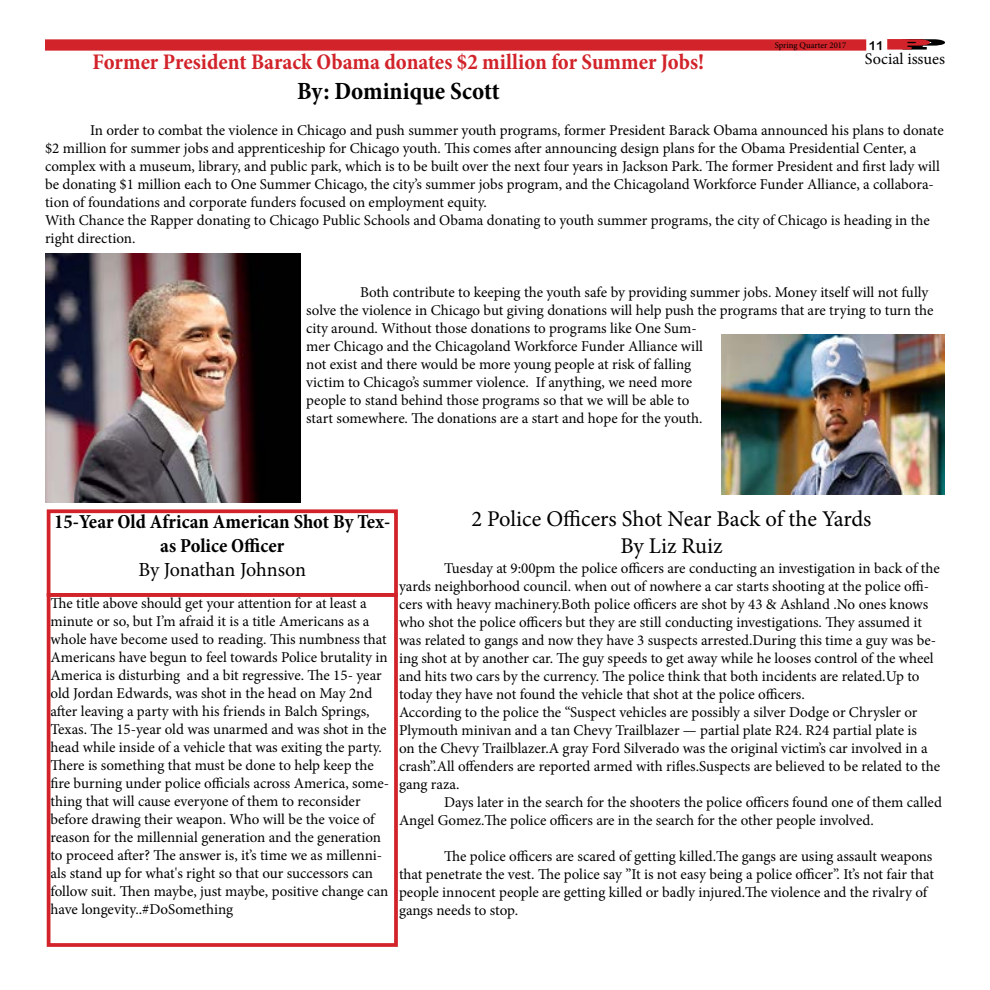
<style>
.page{position:relative;width:990px;height:990px;background:#fff}
.page>*{position:absolute;margin:0;border:0;box-sizing:border-box;transform-origin:0 0}
.t1{font:700 condensed 25px "Minion Pro";color:#000}
.t2{font:700 condensed 22.5px "Minion Pro";color:#d2232a}
.t3{font:22.5px/27px "Minion Pro";letter-spacing:-.005em;color:#000;text-align:center}
.t4{font:700 condensed 20px/24px "Minion Pro";color:#000;text-align:center}
.t5{font:20px "Minion Pro";letter-spacing:-.01em;color:#000}
.t6{font:16.25px "Minion Pro";color:#000}
.t7{font:15px/18px "Minion Pro";color:#000}
.t8{font:12.5px "Arial Rounded MT Bold";color:#000}
.t9{font:8.75px "Minion Pro";color:#000}
</style>
<div class="page">
<div style="left:45px;top:39px;width:821px;height:12px;background:#d2232a"></div>
<svg style="left:887px;top:39px;width:58px;height:11px"></svg>
<img style="left:45px;top:254px;width:256px;height:248px">
<img style="left:722px;top:334px;width:223px;height:161px">
<div style="left:47px;top:509px;width:351px;height:88px;border:4px solid #d2232a"></div>
<div style="left:47px;top:593px;width:351px;height:354px;border:4px solid #d2232a"></div>
<p class="t9" style="left:775px;top:40px;width:73px">Spring Quarter 2017</p>
<p class="t8" style="left:869px;top:38px;width:16px">11</p>
<p class="t6" style="left:865px;top:48px;width:82px">Social issues</p>
<h2 class="t2" style="left:93px;top:46px;width:613px">Former President Barack Obama donates $2 million for Summer Jobs!</h2>
<h1 class="t1" style="left:297px;top:74px;width:204px">By: Dominique Scott</h1>
<p class="t7" style="left:45px;top:121px;width:900px;text-indent:45px">In order to combat the violence in Chicago and push summer youth programs, former President Barack Obama announced his plans to donate $2 million for summer jobs and apprenticeship for Chicago youth. This comes after announcing design plans for the Obama Presidential Center, a complex with a museum, library, and public park, which is to be built over the next four years in Jackson Park. The former President and first lady will be donating $1 million each to One Summer Chicago, the city’s summer jobs program, and the Chicagoland Workforce Funder Alliance, a collabora&shy;tion of foundations and corporate funders focused on employment equity.<br>With Chance the Rapper donating to Chicago Public Schools and Obama donating to youth summer programs, the city of Chicago is heading in the right direction.</p>
<p class="t7" style="left:306px;top:283px;width:629px;text-indent:54px">Both contribute to keeping the youth safe by providing summer jobs. Money itself will not fully solve the violence in Chicago but giving donations will help push the programs that are trying to turn the city around. Without those donations to programs like One Sum-<br>mer Chicago and the Chicagoland Workforce Funder Alliance will<br>not exist and there would be more young people at risk of falling<br>victim to Chicago’s summer violence. If anything, we need more<br>people to stand behind those programs so that we will be able to<br>start somewhere. The donations are a start and hope for the youth.</p>
<h3 class="t4" style="left:54px;top:509px;width:337px">15-Year Old African American Shot By Tex&shy;as Police Officer</h3>
<h3 class="t5" style="left:138px;top:556px;width:169px">By Jonathan Johnson</h3>
<p class="t7" style="left:50px;top:594px;width:340px">The title above should get your attention for at least a minute or so, but I’m afraid it is a title Americans as a whole have become used to reading. This numbness that Americans have begun to feel towards Police brutality in America is disturbing and a bit regressive. The 15- year old Jordan Edwards, was shot in the head on May 2nd after leaving a party with his friends in Balch Springs, Texas. The 15-year old was unarmed and was shot in the head while inside of a vehicle that was exiting the party.<br>There is something that must be done to help keep the fire burning under police officials across America, some&shy;thing that will cause everyone of them to reconsider before drawing their weapon. Who will be the voice of reason for the millennial generation and the generation to proceed after? The answer is, it’s time we as millenni&shy;als stand up for what's right so that our successors can follow suit. Then maybe, just maybe, positive change can have longevity..#DoSomething</p>
<h2 class="t3" style="left:471px;top:505px;width:402px">2 Police Officers Shot Near Back of the Yards<br>By Liz Ruiz</h2>
<p class="t7" style="left:399px;top:559px;width:543px;text-indent:45px">Tuesday at 9:00pm the police officers are conducting an investigation in back of the yards neighborhood council. when out of nowhere a car starts shooting at the police offi&shy;cers with heavy machinery.Both police officers are shot by 43 &amp; Ashland .No ones knows who shot the police officers but they are still conducting investigations. They assumed it was related to gangs and now they have 3 suspects arrested.During this time a guy was be&shy;ing shot at by another car. The guy speeds to get away while he looses control of the wheel and hits two cars by the currency. The police think that both incidents are related.Up to today they have not found the vehicle that shot at the police officers.<br>According to the police the “Suspect vehicles are possibly a silver Dodge or Chrysler or Plymouth minivan and a tan Chevy Trailblazer — partial plate R24. R24 partial plate is<br>on the Chevy Trailblazer.A gray Ford Silverado was the original victim’s car involved in a crash”.All offenders are reported armed with rifles.Suspects are believed to be related to the gang raza.</p>
<p class="t7" style="left:399px;top:793px;width:544px;text-indent:45px">Days later in the search for the shooters the police officers found one of them called<br>Angel Gomez.The police officers are in the search for the other people involved.</p>
<p class="t7" style="left:399px;top:847px;width:537px;text-indent:45px">The police officers are scared of getting killed.The gangs are using assault weapons that penetrate the vest. The police say ”It is not easy being a police officer”. It’s not fair that people innocent people are getting killed or badly injured.The violence and the rivalry of gangs needs to stop.</p>
</div>
